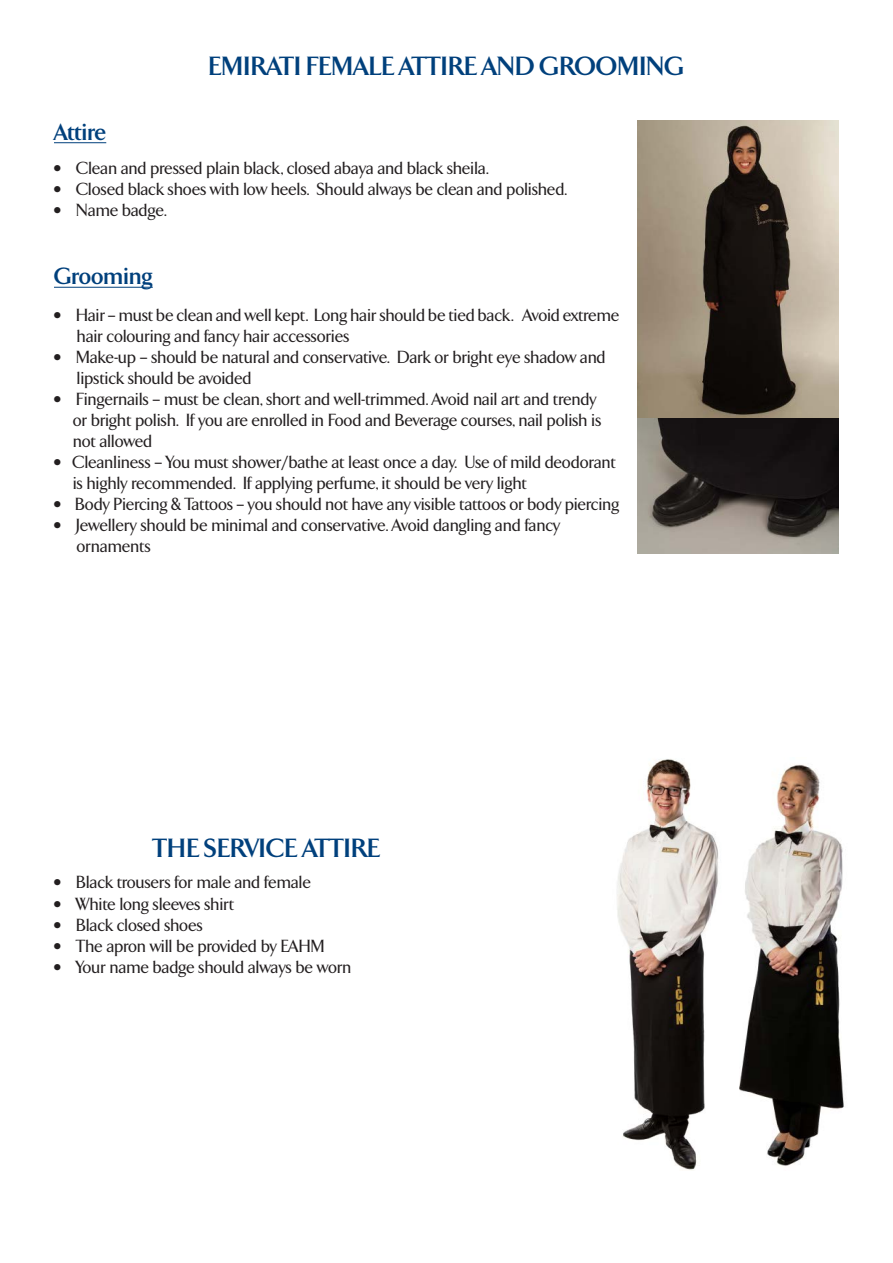
<style>
.page{position:relative;width:893px;height:1263px;background:#fff}
.page>*{position:absolute;margin:0;border:0;box-sizing:border-box;transform-origin:0 0}
.t1{font:700 27px "TF Arrow";color:#00407c}
.t2{font:700 24px "TF Arrow";color:#00407c}
.t3{font:500 18px/21px "TF Arrow";color:#231f20}
</style>
<div class="page">
<img style="left:617px;top:759px;width:123px;height:411px">
<img style="left:740px;top:764px;width:104px;height:402px">
<img style="left:637px;top:121px;width:202px;height:297px">
<img style="left:637px;top:418px;width:202px;height:136px">
<hr style="left:54px;top:142px;width:52px;height:1px;background:#00407c">
<hr style="left:54px;top:287px;width:99px;height:1px;background:#00407c">
<h1 class="t1" style="left:209px;top:51px;width:477px">EMIRATI FEMALE ATTIRE AND GROOMING</h1>
<h2 class="t2" style="left:54px;top:118px;width:54px">Attire</h2>
<p class="t3" style="left:54px;top:158px;width:436px">• Clean and pressed plain black, closed abaya and black sheila.</p>
<p class="t3" style="left:54px;top:179px;width:514px">• Closed black shoes with low heels. Should always be clean and polished.</p>
<p class="t3" style="left:54px;top:200px;width:114px">• Name badge.</p>
<h2 class="t2" style="left:54px;top:263px;width:100px">Grooming</h2>
<p class="t3" style="left:77px;top:305px;width:544px;text-indent:-23px">• Hair – must be clean and well kept. Long hair should be tied back. Avoid extreme hair colouring and fancy hair accessories</p>
<p class="t3" style="left:77px;top:347px;width:530px;text-indent:-23px">• Make-up – should be natural and conservative. Dark or bright eye shadow and lipstick should be avoided</p>
<p class="t3" style="left:73px;top:389px;width:530px;text-indent:-19px">• Fingernails – must be clean, short and well-trimmed. Avoid nail art and trendy or bright polish. If you are enrolled in Food and Beverage courses, nail polish is not allowed</p>
<p class="t3" style="left:73px;top:452px;width:544px;text-indent:-19px">• Cleanliness – You must shower/bathe at least once a day. Use of mild deodorant is highly recommended. If applying perfume, it should be very light</p>
<p class="t3" style="left:54px;top:494px;width:567px">• Body Piercing &amp; Tattoos – you should not have any visible tattoos or body piercing</p>
<p class="t3" style="left:77px;top:515px;width:485px;text-indent:-23px">• Jewellery should be minimal and conservative. Avoid dangling and fancy ornaments</p>
<h1 class="t1" style="left:153px;top:833px;width:229px">THE SERVICE ATTIRE</h1>
<p class="t3" style="left:54px;top:872px;width:258px">• Black trousers for male and female</p>
<p class="t3" style="left:54px;top:893px;width:182px">• White long sleeves shirt</p>
<p class="t3" style="left:54px;top:914px;width:151px">• Black closed shoes</p>
<p class="t3" style="left:54px;top:935px;width:273px">• The apron will be provided by EAHM</p>
<p class="t3" style="left:54px;top:956px;width:299px">• Your name badge should always be worn</p>
</div>
